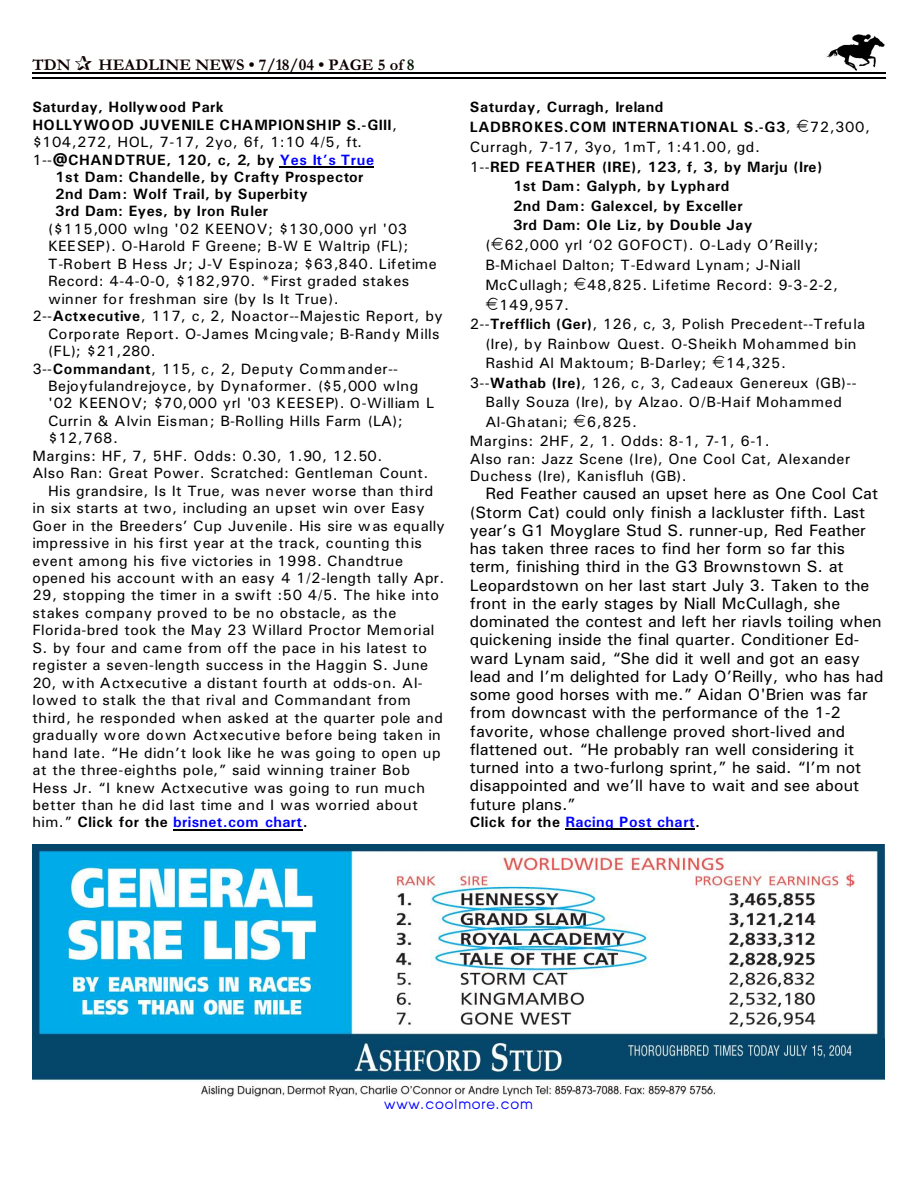
<style>
.page{position:relative;width:918px;height:1188px;background:#fff}
.page>*{position:absolute;margin:0;border:0;box-sizing:border-box;transform-origin:0 0}
.t1{font:16.5px/18.3px "Univers";letter-spacing:.005em;color:#000}
.t2{font:700 16.5px "Garamond";letter-spacing:.005em;color:#0f0000}
.t3{font:15px/19.8px "Univers";letter-spacing:.03em;color:#000}
.t4{font:15px "Univers";letter-spacing:.01em;color:#000}
.t5{font:700 15px/19.8px "Univers";letter-spacing:.03em;color:#000}
.t6{font:15px "Univers";letter-spacing:.06em;color:#000}
.t7{font:700 15px "Univers";letter-spacing:.025em;color:#00f}
.t8{font:700 15px "Univers";letter-spacing:.01em;color:#000}
.t9{font:13.5px "Advance";letter-spacing:.065em;color:#00f}
.s1{color:#001400}
.s2{font-weight:400}
.s3{color:#00f}
.s4{font-weight:700}
.s5{font-weight:400;color:#000}
.s6{color:#000}
</style>
<div class="page">
<img style="left:826px;top:34px;width:59px;height:36px">
<hr style="left:32px;top:72px;width:853px;height:1px;background:#000">
<hr style="left:32px;top:77px;width:853px;height:2px;background:#000">
<img style="left:32px;top:844px;width:852px;height:253px">
<hr style="left:280px;top:166px;width:94px;height:1px;background:#000">
<hr style="left:173px;top:829px;width:130px;height:1px;background:#000">
<hr style="left:565px;top:829px;width:130px;height:1px;background:#000">
<p class="t2" style="left:32px;top:59px;width:40px">TDN</p>
<p class="t2" style="left:98px;top:59px;width:318px">HEADLINE NEWS • 7/18/04 • PAGE 5 of <span class="s1">8</span></p>
<p class="t5" style="left:32px;top:98px;width:193px">Saturday, Hollywood Park</p>
<p class="t8" style="left:32px;top:119px;width:366px">HOLLYWOOD JUVENILE CHAMPIONSHIP S.-GIII<span class="s2">,</span></p>
<p class="t3" style="left:32px;top:133px;width:331px">$104,272, HOL, 7-17, 2yo, 6f, 1:10 4/5, ft.</p>
<p class="t5" style="left:32px;top:151px;width:343px"><span class="s2">1--</span>@CHANDTRUE, 120, c, 2, by <span class="s3">Yes It’s True</span></p>
<p class="t5" style="left:55px;top:168px;width:310px">1st Dam: Chandelle, by Crafty Prospector</p>
<p class="t5" style="left:55px;top:185px;width:254px">2nd Dam: Wolf Trail, by Superbity</p>
<p class="t5" style="left:55px;top:203px;width:214px">3rd Dam: Eyes, by Iron Ruler</p>
<p class="t3" style="left:48px;top:220px;width:361px">($115,000 wlng '02 KEENOV; $130,000 yrl '03</p>
<p class="t3" style="left:48px;top:238px;width:362px">KEESEP). O-Harold F Greene; B-W E Waltrip (FL);</p>
<p class="t6" style="left:48px;top:258px;width:390px">T-Robert B Hess Jr; J-V Espinoza; $63,840. Lifetime</p>
<p class="t3" style="left:48px;top:272px;width:363px">Record: 4-4-0-0, $182,970. *First graded stakes</p>
<p class="t3" style="left:48px;top:290px;width:292px">winner for freshman sire (by Is It True).</p>
<p class="t3" style="left:32px;top:307px;width:412px">2--<span class="s4">Actxecutive</span>, 117, c, 2, Noactor--Majestic Report, by</p>
<p class="t4" style="left:48px;top:328px;width:393px">Corporate Report. O-James Mcingvale; B-Randy Mills</p>
<p class="t3" style="left:48px;top:342px;width:109px">(FL); $21,280.</p>
<p class="t3" style="left:32px;top:360px;width:367px">3--<span class="s4">Commandant</span>, 115, c, 2, Deputy Commander--</p>
<p class="t3" style="left:48px;top:377px;width:372px">Bejoyfulandrejoyce, by Dynaformer. ($5,000 wlng</p>
<p class="t6" style="left:48px;top:398px;width:387px">'02 KEENOV; $70,000 yrl '03 KEESEP). O-William L</p>
<p class="t3" style="left:48px;top:412px;width:356px">Currin &amp; Alvin Eisman; B-Rolling Hills Farm (LA);</p>
<p class="t3" style="left:48px;top:430px;width:72px">$12,768.</p>
<p class="t3" style="left:32px;top:447px;width:352px">Margins: HF, 7, 5HF. Odds: 0.30, 1.90, 12.50.</p>
<p class="t3" style="left:32px;top:465px;width:398px">Also Ran: Great Power. Scratched: Gentleman Count.</p>
<p class="t3" style="left:48px;top:482px;width:387px">His grandsire, Is It True, was never worse than third</p>
<p class="t3" style="left:32px;top:499px;width:394px">in six starts at two, including an upset win over Easy</p>
<p class="t4" style="left:32px;top:520px;width:414px">Goer in the Breeders’ Cup Juvenile. His sire was equally</p>
<p class="t4" style="left:32px;top:538px;width:391px">impressive in his first year at the track, counting this</p>
<p class="t3" style="left:32px;top:552px;width:372px">event among his five victories in 1998. Chandtrue</p>
<p class="t3" style="left:32px;top:569px;width:414px">opened his account with an easy 4 1/2-length tally Apr.</p>
<p class="t3" style="left:32px;top:587px;width:408px">29, stopping the timer in a swift :50 4/5. The hike into</p>
<p class="t3" style="left:32px;top:604px;width:366px">stakes company proved to be no obstacle, as the</p>
<p class="t3" style="left:32px;top:622px;width:404px">Florida-bred took the May 23 Willard Proctor Memorial</p>
<p class="t3" style="left:32px;top:639px;width:396px">S. by four and came from off the pace in his latest to</p>
<p class="t3" style="left:32px;top:657px;width:397px">register a seven-length success in the Haggin S. June</p>
<p class="t4" style="left:32px;top:677px;width:392px">20, with Actxecutive a distant fourth at odds-on. Al-</p>
<p class="t3" style="left:32px;top:692px;width:380px">lowed to stalk the that rival and Commandant from</p>
<p class="t3" style="left:32px;top:709px;width:412px">third, he responded when asked at the quarter pole and</p>
<p class="t4" style="left:32px;top:730px;width:410px">gradually wore down Actxecutive before being taken in</p>
<p class="t3" style="left:32px;top:744px;width:410px">hand late. “He didn’t look like he was going to open up</p>
<p class="t3" style="left:32px;top:761px;width:379px">at the three-eighths pole,” said winning trainer Bob</p>
<p class="t3" style="left:32px;top:779px;width:394px">Hess Jr. “I knew Actxecutive was going to run much</p>
<p class="t3" style="left:32px;top:796px;width:387px">better than he did last time and I was worried about</p>
<p class="t7" style="left:32px;top:817px;width:277px"><span class="s5">him.”</span> <span class="s6">Click for the</span> brisnet.com chart<span class="s6">.</span></p>
<p class="t5" style="left:470px;top:98px;width:322px">Saturday, Curragh, Ireland<br>LADBROKES.COM INTERNATIONAL S.-G3<span class="s2">,</span></p>
<p class="t3" style="left:810px;top:118px;width:62px">72,300,</p>
<p class="t3" style="left:470px;top:138px;width:292px">Curragh, 7-17, 3yo, 1mT, 1:41.00, gd.</p>
<p class="t5" style="left:470px;top:158px;width:354px"><span class="s2">1--</span>RED FEATHER (IRE), 123, f, 3, by Marju (Ire)</p>
<p class="t5" style="left:513px;top:177px;width:218px">1st Dam: Galyph, by Lyphard</p>
<p class="t5" style="left:513px;top:197px;width:231px">2nd Dam: Galexcel, by Exceller</p>
<p class="t5" style="left:513px;top:217px;width:241px">3rd Dam: Ole Liz, by Double Jay</p>
<p class="t3" style="left:485px;top:236px;width:335px">( 62,000 yrl ‘02 GOFOCT). O-Lady O’Reilly;<br>B-Michael Dalton; T-Edward Lynam; J-Niall<br>McCullagh;</p>
<p class="t3" style="left:587px;top:276px;width:252px">48,825. Lifetime Record: 9-3-2-2,</p>
<p class="t3" style="left:499px;top:296px;width:72px">149,957.</p>
<p class="t4" style="left:470px;top:319px;width:397px">2--<span class="s4">Trefflich (Ger)</span>, 126, c, 3, Polish Precedent--Trefula</p>
<p class="t4" style="left:485px;top:339px;width:372px">(Ire), by Rainbow Quest. O-Sheikh Mohammed bin</p>
<p class="t3" style="left:485px;top:355px;width:222px">Rashid Al Maktoum; B-Darley;</p>
<p class="t3" style="left:726px;top:355px;width:62px">14,325.</p>
<p class="t3" style="left:470px;top:374px;width:389px">3--<span class="s4">Wathab (Ire)</span>, 126, c, 3, Cadeaux Genereux (GB)--</p>
<p class="t3" style="left:485px;top:393px;width:358px">Bally Souza (Ire), by Alzao. O/B-Haif Mohammed</p>
<p class="t3" style="left:485px;top:413px;width:84px">Al-Ghatani;</p>
<p class="t3" style="left:470px;top:413px;width:302px;text-indent:117px">6,825.<br>Margins: 2HF, 2, 1. Odds: 8-1, 7-1, 6-1.</p>
<p class="t3" style="left:470px;top:451px;width:382px;line-height:17.4px">Also ran: Jazz Scene (Ire), One Cool Cat, Alexander<br>Duchess (Ire), Kanisfluh (GB).</p>
<p class="t1" style="left:470px;top:486px;width:415px;text-indent:16px">Red Feather caused an upset here as One Cool Cat (Storm Cat) could only finish a lackluster fifth. Last year’s G1 Moyglare Stud S. runner-up, Red Feather has taken three races to find her form so far this term, finishing third in the G3 Brownstown S. at Leopardstown on her last start July 3. Taken to the front in the early stages by Niall McCullagh, she dominated the contest and left her riavls toiling when quickening inside the final quarter. Conditioner Ed&shy;ward Lynam said, “She did it well and got an easy lead and I’m delighted for Lady O’Reilly, who has had some good horses with me.” Aidan O'Brien was far from downcast with the performance of the 1-2 favorite, whose challenge proved short-lived and flattened out. “He probably ran well considering it turned into a two-furlong sprint,” he said. “I’m not disappointed and we’ll have to wait and see about future plans.”</p>
<p class="t7" style="left:470px;top:817px;width:232px"><span class="s6">Click for the</span> Racing Post chart<span class="s6">.</span></p>
<p class="t9" style="left:384px;top:1099px;width:150px">www.coolmore.com</p>
</div>
